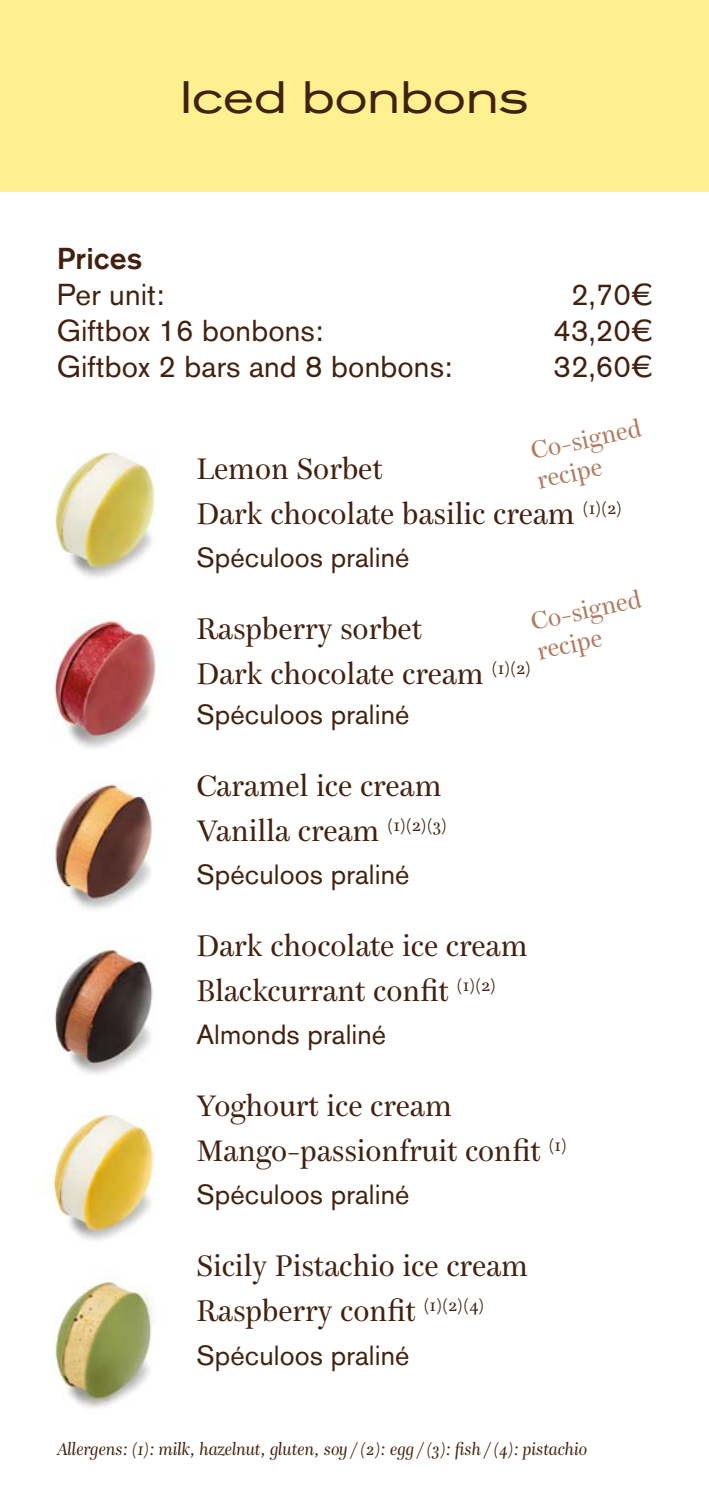
<style>
.page{position:relative;width:709px;height:1489px;background:#fff}
.page>*{position:absolute;margin:0;border:0;box-sizing:border-box;transform-origin:0 0}
.t1{font:expanded 45px "Akzidenz Grotesk BQ";color:#422110}
.t2{font:30px/45px "Bohemia LT Std";color:#422110}
.t3{font:30px "Akzidenz Grotesk BQ";letter-spacing:.005em;color:#422110}
.t4{font:500 30px "Akzidenz Grotesk BQ";letter-spacing:.005em;color:#422110}
.t5{font:27.5px "Akzidenz Grotesk BQ";letter-spacing:.005em;color:#422110}
.t6{font:25px/30px "Bohemia LT Std";color:#b17b61}
.t7{font:italic 17.5px "Bohemia LT Std";letter-spacing:-.01em;color:#422110}
</style>
<div class="page">
<div style="left:0;top:0;width:709px;height:191px;background:#fff18f"></div>
<img style="left:54px;top:451px;width:101px;height:127px">
<img style="left:54px;top:620px;width:102px;height:129px">
<img style="left:55px;top:783px;width:97px;height:126px">
<img style="left:54px;top:948px;width:99px;height:126px">
<img style="left:52px;top:1114px;width:102px;height:126px">
<img style="left:53px;top:1279px;width:100px;height:129px">
<h1 class="t1" style="left:180px;top:71px;width:350px">Iced bonbons</h1>
<p class="t4" style="left:57px;top:240px;width:87px">Prices</p>
<p class="t3" style="left:57px;top:277px;width:109px">Per unit:</p>
<p class="t3" style="left:571px;top:277px;width:82px">2,70€</p>
<p class="t3" style="left:57px;top:313px;width:268px">Giftbox 16 bonbons:</p>
<p class="t3" style="left:553px;top:313px;width:100px">43,20€</p>
<p class="t3" style="left:57px;top:349px;width:397px">Giftbox 2 bars and 8 bonbons:</p>
<p class="t3" style="left:553px;top:349px;width:100px">32,60€</p>
<p class="t6" style="left:528px;top:436px;width:113px;rotate:-12deg">Co-signed recipe</p>
<p class="t2" style="left:196px;top:446px;width:427px">Lemon Sorbet<br>Dark chocolate basilic cream <sup>(1)(2)</sup></p>
<p class="t5" style="left:196px;top:540px;width:215px">Spéculoos praliné</p>
<p class="t6" style="left:528px;top:607px;width:113px;rotate:-12deg">Co-signed recipe</p>
<p class="t2" style="left:196px;top:606px;width:336px">Raspberry sorbet<br>Dark chocolate cream <sup>(1)(2)</sup></p>
<p class="t5" style="left:196px;top:698px;width:215px">Spéculoos praliné</p>
<p class="t2" style="left:196px;top:763px;width:252px">Caramel ice cream<br>Vanilla cream <sup>(1)(2)(3)</sup></p>
<p class="t5" style="left:196px;top:858px;width:215px">Spéculoos praliné</p>
<p class="t2" style="left:196px;top:923px;width:333px">Dark chocolate ice cream<br>Blackcurrant confit <sup>(1)(2)</sup></p>
<p class="t5" style="left:196px;top:1018px;width:191px">Almonds praliné</p>
<p class="t2" style="left:196px;top:1083px;width:372px">Yoghourt ice cream<br>Mango-passionfruit confit <sup>(1)</sup></p>
<p class="t5" style="left:196px;top:1178px;width:215px">Spéculoos praliné</p>
<p class="t2" style="left:196px;top:1243px;width:333px">Sicily Pistachio ice cream<br>Raspberry confit <sup>(1)(2)(4)</sup></p>
<p class="t5" style="left:196px;top:1338px;width:215px">Spéculoos praliné</p>
<p class="t7" style="left:57px;top:1437px;width:532px">Allergens: (1): milk, hazelnut, gluten, soy / (2): egg / (3): fish / (4): pistachio</p>
</div>
